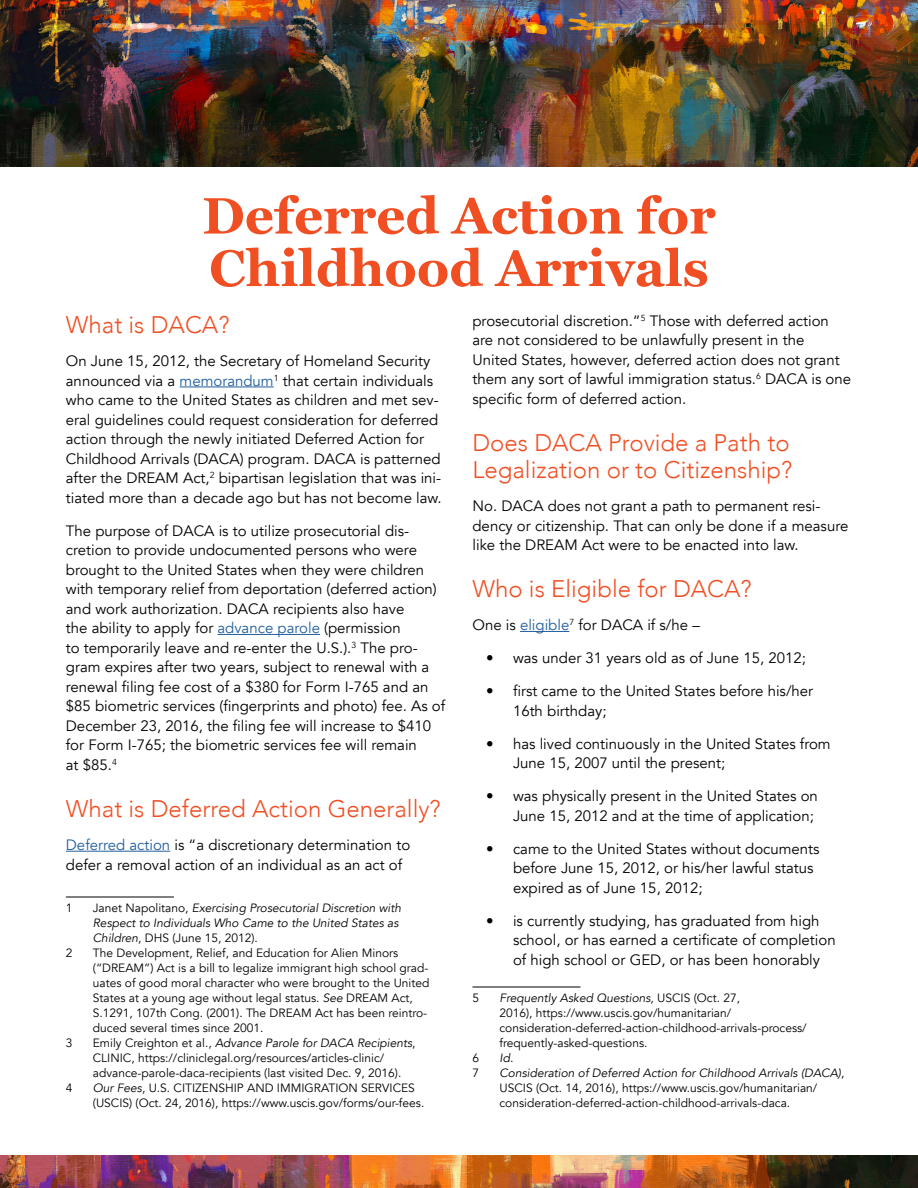
<style>
.page{position:relative;width:918px;height:1188px;background:#fff}
.page>*{position:absolute;margin:0;border:0;box-sizing:border-box;transform-origin:0 0}
.t1{font:700 51px/52.5px "Georgia";color:#f04f23}
.t2{font:300 24px/27px "Avenir";color:#f04f23}
.t3{font:15px/19.5px "Avenir";color:#000}
.t4{font:12px/15px "Avenir";color:#000}
.t5{font:italic 12px/15px "Avenir";color:#000}
.s1{color:#215e9e}
.s2{font-style:normal}
.s3{font-style:italic}
</style>
<div class="page">
<img style="left:0;top:0;width:918px;height:167px">
<img style="left:0;top:1156px;width:918px;height:32px">
<hr style="left:180px;top:387px;width:94px;height:1px;background:#215e9e">
<hr style="left:217px;top:634px;width:103px;height:1px;background:#215e9e">
<hr style="left:66px;top:851px;width:104px;height:1px;background:#215e9e">
<hr style="left:66px;top:897px;width:108px;height:1px;background:#000">
<hr style="left:520px;top:631px;width:49px;height:1px;background:#215e9e">
<hr style="left:472px;top:987px;width:108px;height:1px;background:#000">
<h1 class="t1" style="left:202px;top:190px;width:515px">Deferred Action for<br>Childhood Arrivals</h1>
<h2 class="t2" style="left:66px;top:312px;width:165px">What is DACA?</h2>
<p class="t3" style="left:66px;top:352px;width:377px">On June 15, 2012, the Secretary of Homeland Security announced via a <span class="s1">memorandum</span><sup>1</sup> that certain individuals who came to the United States as children and met sev&shy;eral guidelines could request consideration for deferred action through the newly initiated Deferred Action for Childhood Arrivals (DACA) program. DACA is patterned after the DREAM Act,<sup>2</sup> bipartisan legislation that was ini&shy;tiated more than a decade ago but has not become law.</p>
<p class="t3" style="left:66px;top:521px;width:381px">The purpose of DACA is to utilize prosecutorial dis&shy;cretion to provide undocumented persons who were brought to the United States when they were children with temporary relief from deportation (deferred action) and work authorization. DACA recipients also have<br>the ability to apply for <span class="s1">advance parole</span> (permission<br>to temporarily leave and re-enter the U.S.).<sup>3</sup> The pro&shy;gram expires after two years, subject to renewal with a renewal filing fee cost of a $380 for Form I-765 and an $85 biometric services (fingerprints and photo) fee. As of December 23, 2016, the filing fee will increase to $410 for Form I-765; the biometric services fee will remain<br>at $85.<sup>4</sup></p>
<h2 class="t2" style="left:66px;top:795px;width:376px">What is Deferred Action Generally?</h2>
<p class="t3" style="left:66px;top:835px;width:346px"><span class="s1">Deferred action</span> is “a discretionary determination to defer a removal action of an individual as an act of</p>
<p class="t4" style="left:66px;top:901px;width:8px">1</p>
<p class="t5" style="left:93px;top:901px;width:310px"><span class="s2">Janet Napolitano,</span> Exercising Prosecutorial Discretion with<br>Respect to Individuals Who Came to the United States as<br>Children<span class="s2">, DHS (June 15, 2012).</span></p>
<p class="t4" style="left:66px;top:946px;width:8px">2</p>
<p class="t4" style="left:93px;top:946px;width:338px">The Development, Relief, and Education for Alien Minors (“DREAM”) Act is a bill to legalize immigrant high school grad&shy;uates of good moral character who were brought to the United States at a young age without legal status. <span class="s3">See</span> DREAM Act, S.1291, 107th Cong. (2001). The DREAM Act has been reintro&shy;duced several times since 2001.</p>
<p class="t4" style="left:66px;top:1036px;width:8px">3</p>
<p class="t4" style="left:93px;top:1036px;width:324px">Emily Creighton et al., <span class="s3">Advance Parole for DACA Recipients</span>,<br>CLINIC, https://cliniclegal.org/resources/articles-clinic/ advance-parole-daca-recipients (last visited Dec. 9, 2016).</p>
<p class="t4" style="left:66px;top:1081px;width:8px">4</p>
<p class="t4" style="left:93px;top:1081px;width:333px"><span class="s3">Our Fees</span>, U.S. CITIZENSHIP AND IMMIGRATION SERVICES (USCIS) (Oct. 24, 2016), https://www.uscis.gov/forms/our-fees.</p>
<p class="t3" style="left:472px;top:311px;width:380px">prosecutorial discretion.”<sup>5</sup> Those with deferred action are not considered to be unlawfully present in the United States, however, deferred action does not grant them any sort of lawful immigration status.<sup>6</sup> DACA is one specific form of deferred action.</p>
<h2 class="t2" style="left:472px;top:429px;width:321px">Does DACA Provide a Path to<br>Legalization or to Citizenship?</h2>
<p class="t3" style="left:472px;top:496px;width:377px">No. DACA does not grant a path to permanent resi&shy;dency or citizenship. That can only be done if a measure like the DREAM Act were to be enacted into law.</p>
<h2 class="t2" style="left:472px;top:576px;width:281px">Who is Eligible for DACA?</h2>
<p class="t3" style="left:472px;top:616px;width:229px">One is <span class="s1">eligible</span><sup>7</sup> for DACA if s/he –</p>
<p class="t3" style="left:486px;top:649px;width:321px">• was under 31 years old as of June 15, 2012;</p>
<p class="t3" style="left:513px;top:682px;width:302px;text-indent:-27px">• first came to the United States before his/her<br>16th birthday;</p>
<p class="t3" style="left:513px;top:734px;width:319px;text-indent:-27px">• has lived continuously in the United States from<br>June 15, 2007 until the present;</p>
<p class="t3" style="left:486px;top:787px;width:333px;text-align:right">• was physically present in the United States on<br>June 15, 2012 and at the time of application;</p>
<p class="t3" style="left:513px;top:839px;width:308px;text-indent:-27px">• came to the United States without documents before June 15, 2012, or his/her lawful status expired as of June 15, 2012;</p>
<p class="t3" style="left:513px;top:911px;width:324px;text-indent:-27px">• is currently studying, has graduated from high school, or has earned a certificate of completion of high school or GED, or has been honorably</p>
<p class="t4" style="left:472px;top:991px;width:8px">5</p>
<p class="t4" style="left:500px;top:991px;width:309px"><span class="s3">Frequently Asked Questions</span>, USCIS (Oct. 27,<br>2016), https://www.uscis.gov/humanitarian/ consideration-deferred-action-childhood-arrivals-process/ frequently-asked-questions.</p>
<p class="t4" style="left:472px;top:1051px;width:8px">6</p>
<p class="t5" style="left:500px;top:1051px;width:15px">Id.</p>
<p class="t4" style="left:472px;top:1066px;width:8px">7</p>
<p class="t4" style="left:500px;top:1066px;width:346px"><span class="s3">Consideration of Deferred Action for Childhood Arrivals (DACA)</span>,<br>USCIS (Oct. 14, 2016), https://www.uscis.gov/humanitarian/ consideration-deferred-action-childhood-arrivals-daca.</p>
</div>
